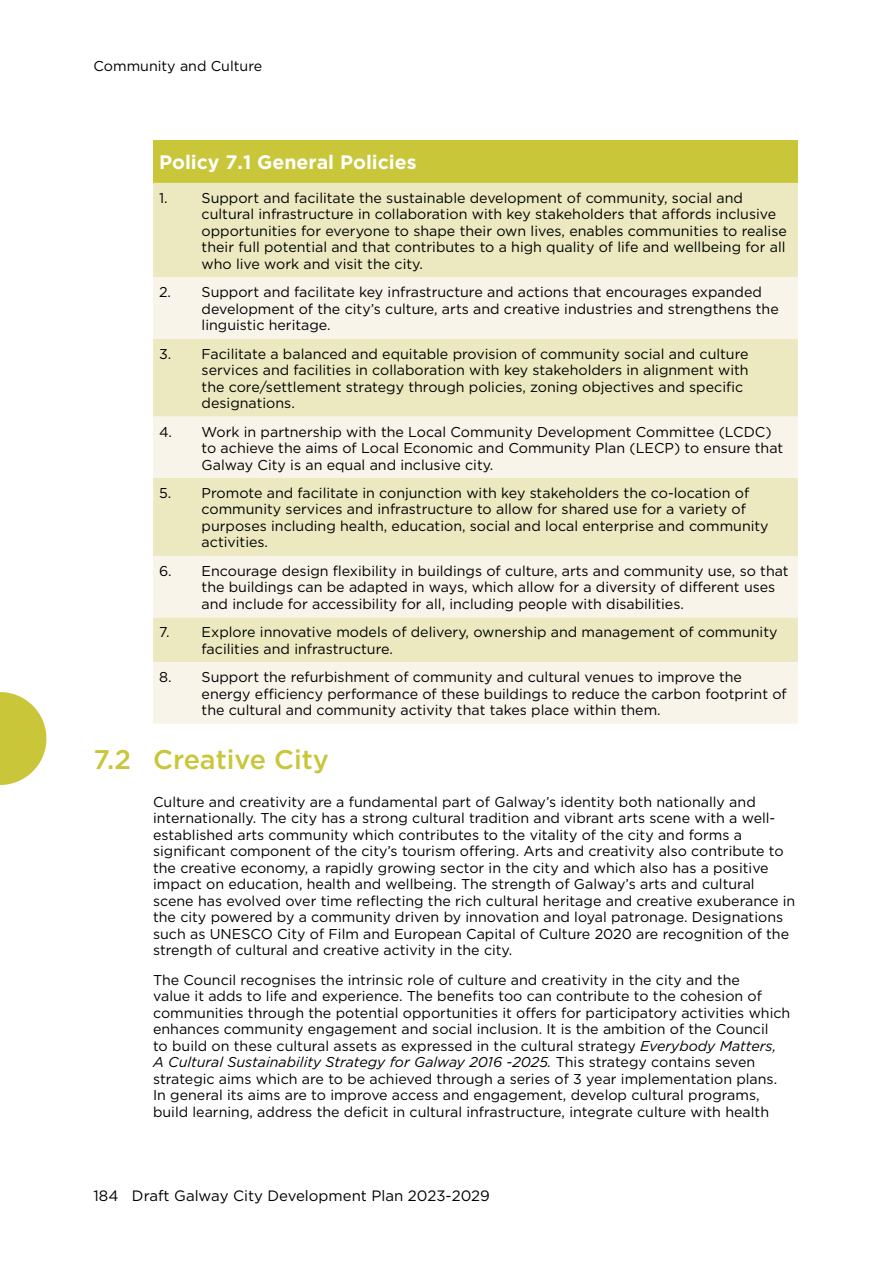
<style>
.page{position:relative;width:893px;height:1263px;background:#fff}
.page>*{position:absolute;margin:0;border:0;box-sizing:border-box;transform-origin:0 0}
.t1{font:500 27px "Gotham";color:#c9c63a}
.t2{font:700 19.5px "Gotham";color:#fff}
.t3{font:15px "Gotham";color:#000}
.t4{font:14.25px/16.5px "Gotham";color:#000}
.s1{font-style:italic}
</style>
<div class="page">
<svg style="left:0;top:692px;width:46px;height:93px"></svg>
<div style="left:153px;top:140px;width:645px;height:43px;background:#c9c63a"></div>
<div style="left:153px;top:183px;width:645px;height:94px;background:#ece9c1"></div>
<svg style="left:153px;top:277px;width:645px;height:447px;background:#f2efd7"></svg>
<p class="t4" style="left:94px;top:57px;width:170px">Community and Culture</p>
<h2 class="t2" style="left:159px;top:151px;width:259px">Policy 7.1 General Policies</h2>
<p class="t4" style="left:202px;top:189px;width:587px;text-indent:-43px">1. Support and facilitate the sustainable development of community, social and cultural infrastructure in collaboration with key stakeholders that affords inclusive opportunities for everyone to shape their own lives, enables communities to realise their full potential and that contributes to a high quality of life and wellbeing for all who live work and visit the city.</p>
<p class="t4" style="left:202px;top:284px;width:579px;text-indent:-43px">2. Support and facilitate key infrastructure and actions that encourages expanded development of the city’s culture, arts and creative industries and strengthens the linguistic heritage.</p>
<p class="t4" style="left:202px;top:345px;width:548px;text-indent:-43px">3. Facilitate a balanced and equitable provision of community social and culture services and facilities in collaboration with key stakeholders in alignment with the core/settlement strategy through policies, zoning objectives and specific designations.</p>
<p class="t4" style="left:202px;top:423px;width:583px;text-indent:-43px">4. Work in partnership with the Local Community Development Committee (LCDC) to achieve the aims of Local Economic and Community Plan (LECP) to ensure that<br>Galway City is an equal and inclusive city.</p>
<p class="t4" style="left:202px;top:484px;width:569px;text-indent:-43px">5. Promote and facilitate in conjunction with key stakeholders the co-location of community services and infrastructure to allow for shared use for a variety of purposes including health, education, social and local enterprise and community activities.</p>
<p class="t4" style="left:202px;top:562px;width:589px;text-indent:-43px">6. Encourage design flexibility in buildings of culture, arts and community use, so that the buildings can be adapted in ways, which allow for a diversity of different uses and include for accessibility for all, including people with disabilities.</p>
<p class="t4" style="left:202px;top:624px;width:577px;text-indent:-43px">7. Explore innovative models of delivery, ownership and management of community facilities and infrastructure.</p>
<p class="t4" style="left:202px;top:669px;width:587px;text-indent:-43px">8. Support the refurbishment of community and cultural venues to improve the energy efficiency performance of these buildings to reduce the carbon footprint of the cultural and community activity that takes place within them.</p>
<h1 class="t1" style="left:94px;top:742px;width:237px">7.2 Creative City</h1>
<p class="t4" style="left:153px;top:793px;width:644px">Culture and creativity are a fundamental part of Galway’s identity both nationally and internationally. The city has a strong cultural tradition and vibrant arts scene with a well&shy;established arts community which contributes to the vitality of the city and forms a significant component of the city’s tourism offering. Arts and creativity also contribute to the creative economy, a rapidly growing sector in the city and which also has a positive impact on education, health and wellbeing. The strength of Galway’s arts and cultural scene has evolved over time reflecting the rich cultural heritage and creative exuberance in the city powered by a community driven by innovation and loyal patronage. Designations such as UNESCO City of Film and European Capital of Culture 2020 are recognition of the strength of cultural and creative activity in the city.</p>
<p class="t4" style="left:153px;top:971px;width:639px">The Council recognises the intrinsic role of culture and creativity in the city and the<br>value it adds to life and experience. The benefits too can contribute to the cohesion of communities through the potential opportunities it offers for participatory activities which enhances community engagement and social inclusion. It is the ambition of the Council<br>to build on these cultural assets as expressed in the cultural strategy <span class="s1">Everybody Matters, A Cultural Sustainability Strategy for Galway 2016 -2025.</span> This strategy contains seven strategic aims which are to be achieved through a series of 3 year implementation plans.<br>In general its aims are to improve access and engagement, develop cultural programs, build learning, address the deficit in cultural infrastructure, integrate culture with health</p>
<p class="t3" style="left:94px;top:1186px;width:398px">184 Draft Galway City Development Plan 2023-2029</p>
</div>
